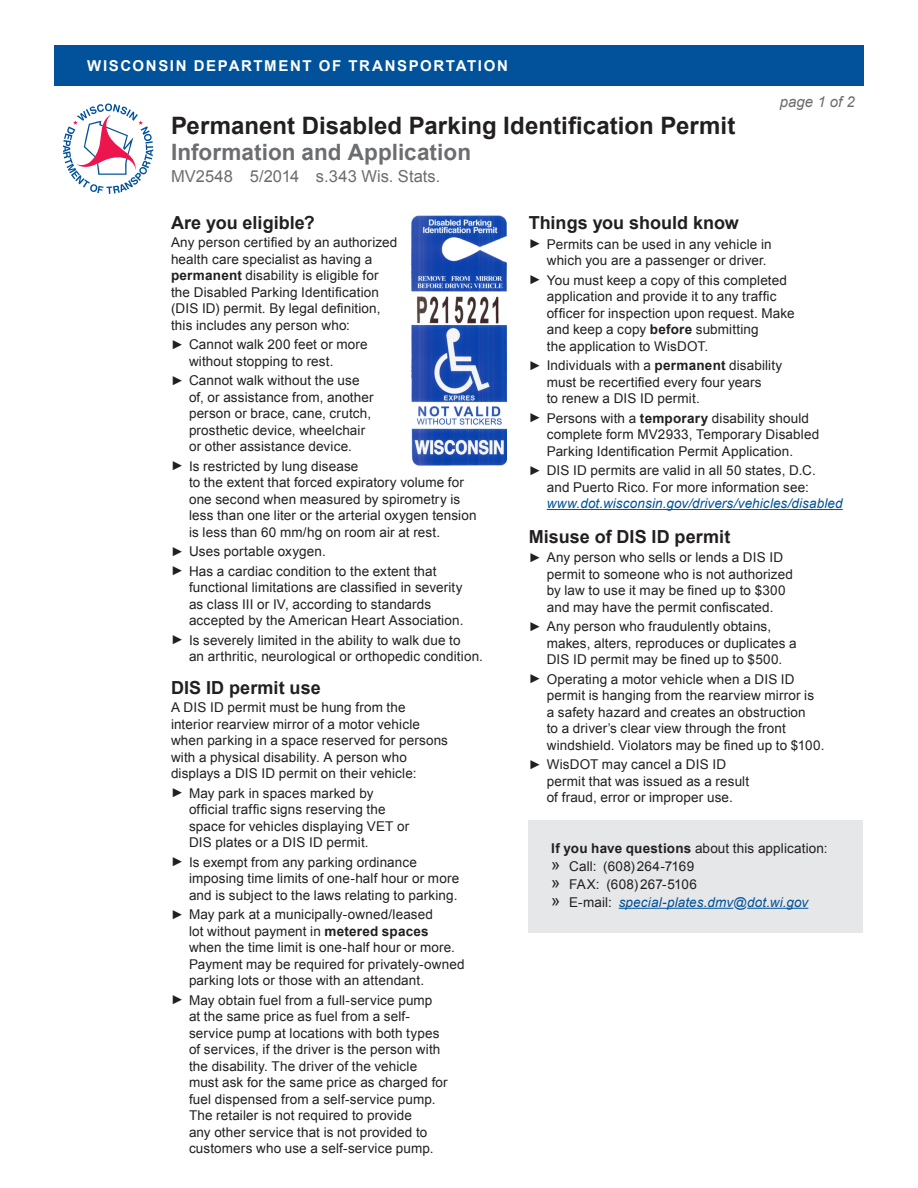
<style>
.page{position:relative;width:918px;height:1188px;background:#fff}
.page>*{position:absolute;margin:0;border:0;box-sizing:border-box;transform-origin:0 0}
.t1{font:700 24px "Arial";color:#231f20}
.t2{font:700 22.5px "Arial";color:#6c6d70}
.t3{font:700 18px "Arial";color:#231f20}
.t4{font:16.5px "Arial";letter-spacing:.005em;color:#6c6d70}
.t5{font:700 15px "Arial";letter-spacing:.11em;color:#fff}
.t6{font:italic 15px "Arial";color:#6c6d70}
.t7{font:13.5px/16.5px "Arial";letter-spacing:.01em;color:#231f20}
.t8{font:italic 13.5px "Arial";letter-spacing:.01em;color:#01529a}
.s1{font-weight:700}
.s2{font-size:12.75px}
.s3{font-size:16.5px}
.s4{font-style:italic;color:#01529a}
.s5{color:#01529a}
</style>
<div class="page">
<div style="left:54px;top:45px;width:810px;height:41px;background:#01529a"></div>
<svg style="left:63px;top:104px;width:90px;height:90px"></svg>
<img style="left:411px;top:215px;width:95px;height:251px">
<hr style="left:547px;top:509px;width:296px;height:1px;background:#01529a">
<div style="left:529px;top:820px;width:334px;height:113px;background:#e6e7e9"></div>
<hr style="left:619px;top:908px;width:114px;height:1px;background:#01529a">
<hr style="left:747px;top:908px;width:61px;height:1px;background:#01529a">
<p class="t5" style="left:87px;top:56px;width:422px">WISCONSIN DEPARTMENT OF TRANSPORTATION</p>
<p class="t6" style="left:780px;top:92px;width:77px">page 1 of 2</p>
<h1 class="t1" style="left:171px;top:110px;width:566px">Permanent Disabled Parking Identification Permit</h1>
<h2 class="t2" style="left:171px;top:137px;width:302px">Information and Application</h2>
<p class="t4" style="left:171px;top:166px;width:271px">MV2548 5/2014 s.343 Wis. Stats.</p>
<h3 class="t3" style="left:171px;top:211px;width:145px">Are you eligible?</h3>
<p class="t7" style="left:171px;top:234px;width:228px">Any person certified by an authorized health care specialist as having a <span class="s1">permanent</span> disability is eligible for the Disabled Parking Identification (DIS ID) permit. By legal definition, this includes any person who:</p>
<p class="t7" style="left:189px;top:336px;width:180px;text-indent:-18px"><span class="s2">►</span> Cannot walk 200 feet or more without stopping to rest.</p>
<p class="t7" style="left:189px;top:372px;width:186px;text-indent:-18px"><span class="s2">►</span> Cannot walk without the use of, or assistance from, another person or brace, cane, crutch, prosthetic device, wheelchair or other assistance device.</p>
<p class="t7" style="left:189px;top:458px;width:289px;text-indent:-18px"><span class="s2">►</span> Is restricted by lung disease<br>to the extent that forced expiratory volume for one second when measured by spirometry is less than one liter or the arterial oxygen tension is less than 60 mm/hg on room air at rest.</p>
<p class="t7" style="left:171px;top:542px;width:267px;line-height:19.5px"><span class="s2">►</span> Uses portable oxygen.<br><span class="s2">►</span> Has a cardiac condition to the extent that</p>
<p class="t7" style="left:189px;top:579px;width:276px">functional limitations are classified in severity as class III or IV, according to standards accepted by the American Heart Association.</p>
<p class="t7" style="left:189px;top:632px;width:295px;text-indent:-18px"><span class="s2">►</span> Is severely limited in the ability to walk due to<br>an arthritic, neurological or orthopedic condition.</p>
<h3 class="t3" style="left:171px;top:676px;width:151px">DIS ID permit use</h3>
<p class="t7" style="left:171px;top:699px;width:279px">A DIS ID permit must be hung from the interior rearview mirror of a motor vehicle when parking in a space reserved for persons with a physical disability. A person who displays a DIS ID permit on their vehicle:</p>
<p class="t7" style="left:189px;top:785px;width:222px;text-indent:-18px"><span class="s2">►</span> May park in spaces marked by official traffic signs reserving the space for vehicles displaying VET or<br>DIS plates or a DIS ID permit.</p>
<p class="t7" style="left:189px;top:854px;width:272px;text-indent:-18px"><span class="s2">►</span> Is exempt from any parking ordinance imposing time limits of one-half hour or more and is subject to the laws relating to parking.</p>
<p class="t7" style="left:189px;top:906px;width:277px;text-indent:-18px"><span class="s2">►</span> May park at a municipally-owned/leased<br>lot without payment in <span class="s1">metered spaces </span>when the time limit is one-half hour or more.<br>Payment may be required for privately-owned parking lots or those with an attendant.</p>
<p class="t7" style="left:189px;top:992px;width:260px;text-indent:-18px"><span class="s2">►</span> May obtain fuel from a full-service pump<br>at the same price as fuel from a self&shy;service pump at locations with both types of services, if the driver is the person with the disability. The driver of the vehicle must ask for the same price as charged for fuel dispensed from a self-service pump.<br>The retailer is not required to provide<br>any other service that is not provided to customers who use a self-service pump.</p>
<h3 class="t3" style="left:529px;top:211px;width:212px">Things you should know</h3>
<p class="t7" style="left:547px;top:236px;width:226px;text-indent:-18px"><span class="s2">►</span> Permits can be used in any vehicle in which you are a passenger or driver.</p>
<p class="t7" style="left:547px;top:272px;width:249px;text-indent:-18px"><span class="s2">►</span> You must keep a copy of this completed application and provide it to any traffic officer for inspection upon request. Make and keep a copy <span class="s1">before</span> submitting<br>the application to WisDOT.</p>
<p class="t7" style="left:547px;top:357px;width:237px;text-indent:-18px"><span class="s2">►</span> Individuals with a <span class="s1">permanent</span> disability must be recertified every four years<br>to renew a DIS ID permit.</p>
<p class="t7" style="left:547px;top:410px;width:274px;text-indent:-18px"><span class="s2">►</span> Persons with a <span class="s1">temporary</span> disability should complete form MV2933, Temporary Disabled<br>Parking Identification Permit Application.</p>
<p class="t7" style="left:547px;top:462px;width:271px;text-indent:-18px"><span class="s2">►</span> DIS ID permits are valid in all 50 states, D.C. and Puerto Rico. For more information see:</p>
<p class="t8" style="left:547px;top:495px;width:297px">www.dot.wisconsin.gov/drivers/vehicles/disabled</p>
<h3 class="t3" style="left:529px;top:524px;width:203px">Misuse of DIS ID permit</h3>
<p class="t7" style="left:547px;top:549px;width:248px;text-indent:-18px"><span class="s2">►</span> Any person who sells or lends a DIS ID permit to someone who is not authorized by law to use it may be fined up to $300 and may have the permit confiscated.</p>
<p class="t7" style="left:547px;top:618px;width:252px;text-indent:-18px"><span class="s2">►</span> Any person who fraudulently obtains, makes, alters, reproduces or duplicates a<br>DIS ID permit may be fined up to $500.</p>
<p class="t7" style="left:547px;top:671px;width:279px;text-indent:-18px"><span class="s2">►</span> Operating a motor vehicle when a DIS ID permit is hanging from the rearview mirror is a safety hazard and creates an obstruction<br>to a driver’s clear view through the front windshield. Violators may be fined up to $100.</p>
<p class="t7" style="left:547px;top:756px;width:204px;text-indent:-18px"><span class="s2">►</span> WisDOT may cancel a DIS ID permit that was issued as a result of fraud, error or improper use.</p>
<p class="t7" style="left:551px;top:839px;width:278px;line-height:18px"><span class="s1">If you have questions</span> about this application: <span class="s3">»</span> Call: (608) 264-7169<br><span class="s3">»</span> FAX: (608) 267-5106<br><span class="s3">»</span> E-mail: <span class="s4">special-plates.dmv</span><span class="s5">@</span><span class="s4">dot.wi.gov</span></p>
</div>
